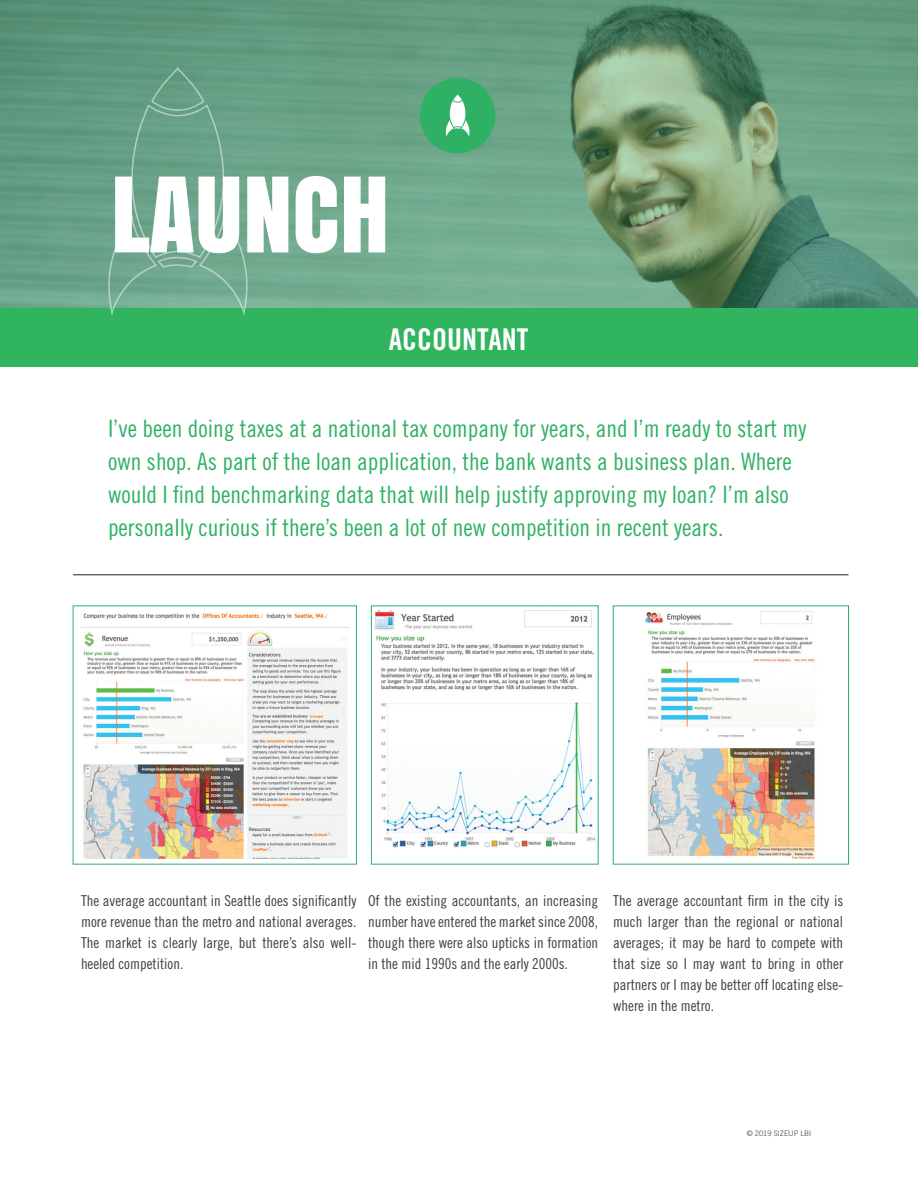
<style>
.page{position:relative;width:918px;height:1188px;background:#fff}
.page>*{position:absolute;margin:0;border:0;box-sizing:border-box;transform-origin:0 0}
.H1-LC{font:97.5px "Anton";color:#fff}
.Step-LC{font:30px "Trade Gothic LT Std Bd Cn 20";color:#fff}
.Quote-LC{font:24px/33px "Trade Gothic LT Std Cn 18";color:#2eb165}
.p_blue_highlighted{font:15px/21px "Trade Gothic LT Std Cn 18";color:#3e3e3f;text-align:justify}
.t1{font:300 7.5px "Trade Gothic LT Std";color:#3e3e3f}
</style>
<div class="page">
<svg style="left:0;top:0;width:917px;height:308px;background:#6a9e81"></svg>
<div style="left:0;top:308px;width:918px;height:59px;background:#30b45d"></div>
<img style="left:79px;top:613px;width:271px;height:246px">
<img style="left:374px;top:610px;width:222px;height:238px">
<img style="left:645px;top:611px;width:170px;height:248px">
<hr style="left:73px;top:574px;width:776px;height:1px;background:#231f20">
<svg style="left:107px;top:67px;width:142px;height:249px;background:#6ca68a"></svg>
<div style="left:420px;top:78px;width:75px;height:75px;background:#2eb165;border-radius:50%"></div>
<svg style="left:445px;top:95px;width:25px;height:42px"></svg>
<hr style="left:917px;top:0;width:1px;height:367px;background:#bcd535">
<p class="H1-LC" style="left:111px;top:138px;width:280px">LAUNCH</p>
<p class="Step-LC" style="left:389px;top:321px;width:141px">ACCOUNTANT</p>
<p class="Quote-LC" style="left:108px;top:412px;width:700px">I’ve been doing taxes at a national tax company for years, and I’m ready to start my own shop. As part of the loan application, the bank wants a business plan. Where would I find benchmarking data that will help justify approving my loan? I’m also personally curious if there’s been a lot of new competition in recent years.</p>
<p class="p_blue_highlighted" style="left:81px;top:890px;width:277px">The average accountant in Seattle does significantly more revenue than the metro and national averages.<br>The market is clearly large, but there’s also well&shy;heeled competition.</p>
<p class="p_blue_highlighted" style="left:368px;top:890px;width:232px">Of the existing accountants, an increasing number have entered the market since 2008, though there were also upticks in formation in the mid 1990s and the early 2000s.</p>
<p class="p_blue_highlighted" style="left:613px;top:890px;width:232px">The average accountant firm in the city is much larger than the regional or national averages; it may be hard to compete with that size so I may want to bring in other partners or I may be better off locating else&shy;where in the metro.</p>
<p class="t1" style="left:747px;top:1129px;width:66px">© 2019 SIZEUP LBI</p>
</div>
